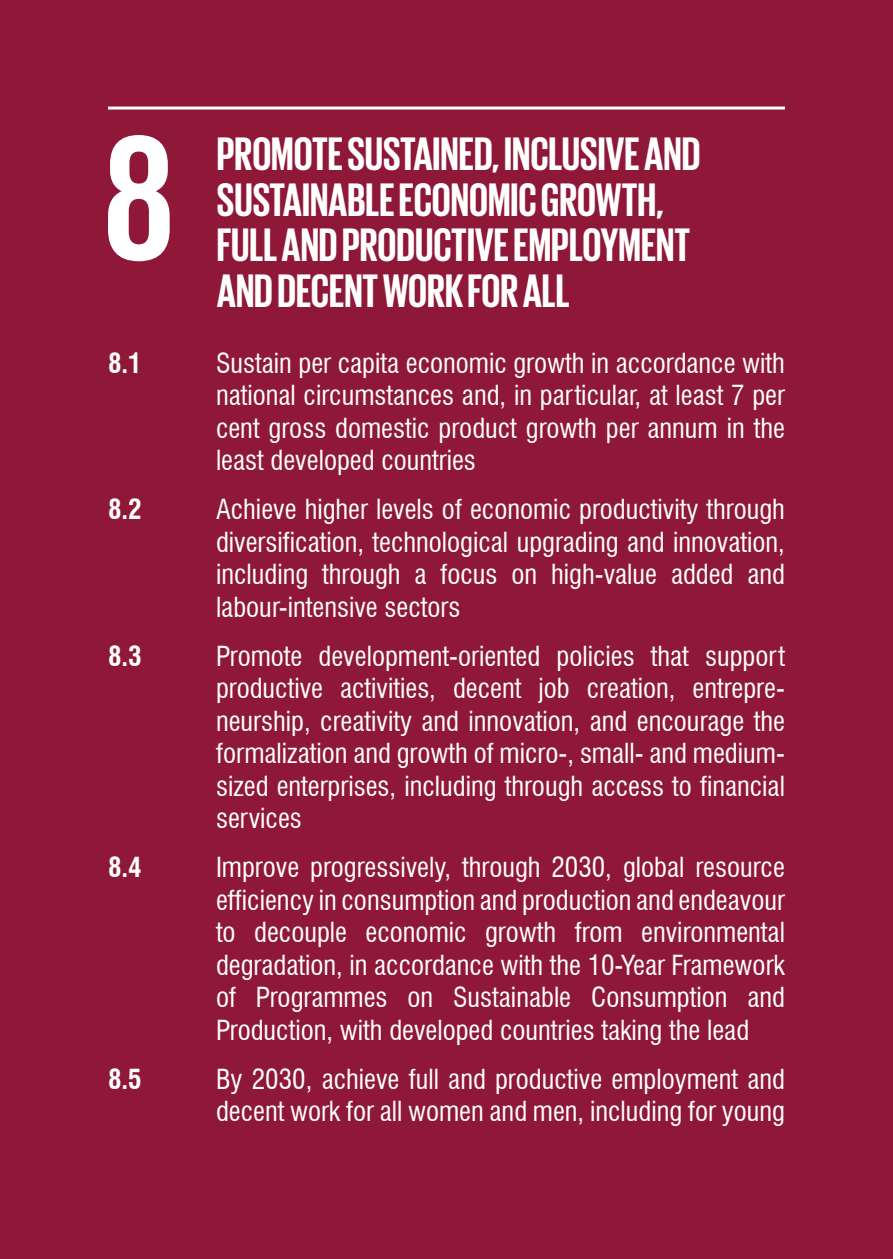
<style>
.page{position:relative;width:893px;height:1259px;background:#8f1838}
.page>*{position:absolute;margin:0;border:0;box-sizing:border-box;transform-origin:0 0}
.t1{font:700 48px/45.6px "Giorgio Sans";color:#fff}
.t2{font:condensed 27px/32.4px "Swiss 721 BT";color:#fff;text-align:justify}
.t3{font:700 condensed 27px "Swiss 721 BT";color:#fff}
</style>
<div class="page">
<hr style="left:108px;top:107px;width:677px;height:3px;background:#fff">
<svg style="left:108px;top:135px;width:62px;height:126px"></svg>
<h1 class="t1" style="left:217px;top:130px;width:485px">PROMOTE SUSTAINED, INCLUSIVE AND<br>SUSTAINABLEECONOMIC GROWTH,<br>FULL AND PRODUCTIVEEMPLOYMENT<br>AND DECENT WORK FOR ALL</h1>
<p class="t3" style="left:108px;top:347px;width:35px">8.1</p>
<p class="t2" style="left:216px;top:347px;width:570px">Sustain per capita economic growth in accordance with national circumstances and, in particular, at least 7 per cent gross domestic product growth per annum in the least developed countries</p>
<p class="t3" style="left:108px;top:493px;width:35px">8.2</p>
<p class="t2" style="left:216px;top:493px;width:570px">Achieve higher levels of economic productivity through diversification, technological upgrading and innovation, including through a focus on high-value added and labour-intensive sectors</p>
<p class="t3" style="left:108px;top:640px;width:35px">8.3</p>
<p class="t2" style="left:216px;top:640px;width:570px">Promote development-oriented policies that support productive activities, decent job creation, entrepre&shy;neurship, creativity and innovation, and encourage the formalization and growth of micro-, small- and medium&shy;sized enterprises, including through access to financial services</p>
<p class="t3" style="left:108px;top:851px;width:35px">8.4</p>
<p class="t2" style="left:216px;top:851px;width:570px">Improve progressively, through 2030, global resource efficiency in consumption and production and endeavour to decouple economic growth from environmental degradation, in accordance with the 10‑Year Framework of Programmes on Sustainable Consumption and Production, with developed countries taking the lead</p>
<p class="t3" style="left:108px;top:1063px;width:35px">8.5</p>
<p class="t2" style="left:216px;top:1063px;width:570px">By 2030, achieve full and productive employment and decent work for all women and men, including for young</p>
</div>
